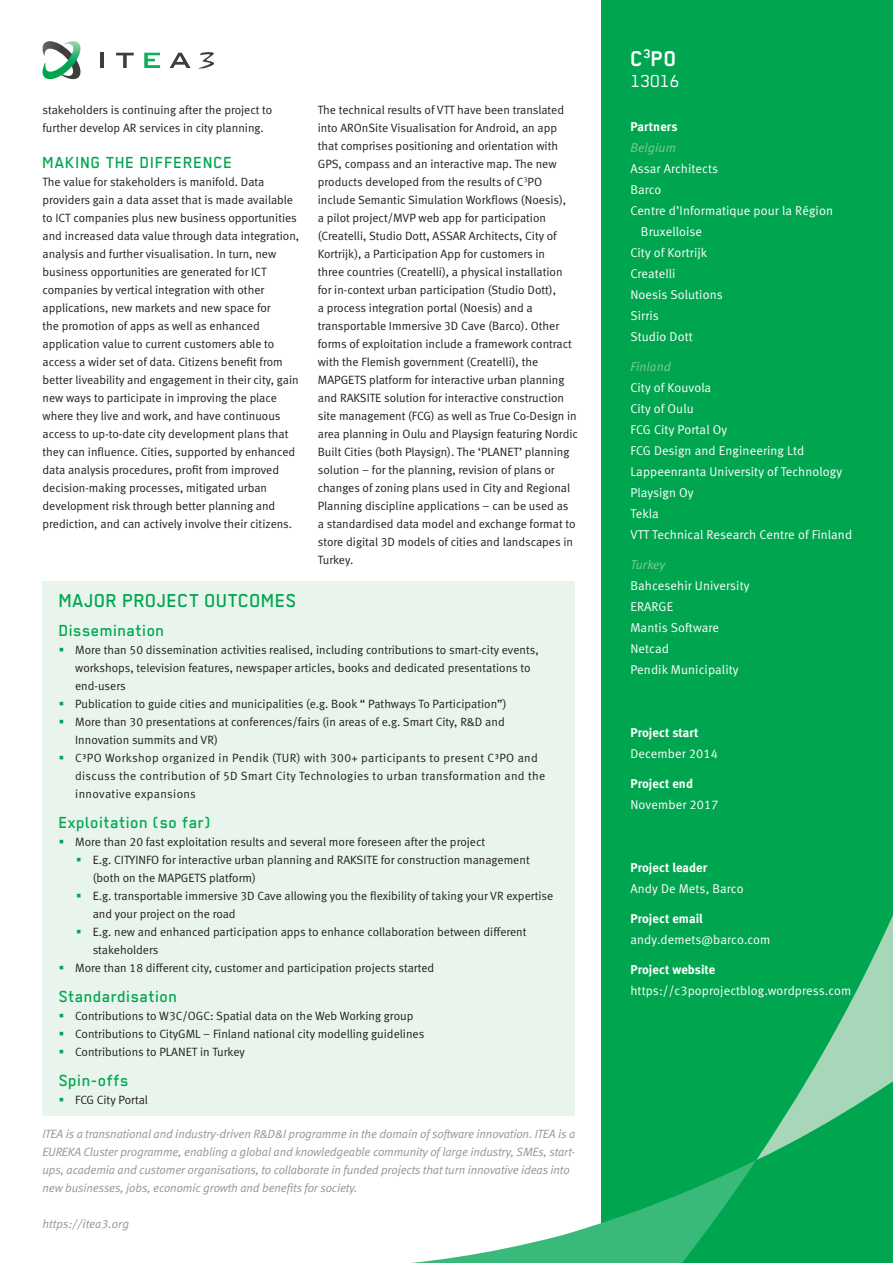
<style>
.page{position:relative;width:893px;height:1263px;background:#fff}
.page>*{position:absolute;margin:0;border:0;box-sizing:border-box;transform-origin:0 0}
.body{font:700 24px "Regular";color:#fff}
.header-1{font:500 21px "Regular";letter-spacing:.01em;color:#00a54f}
.body-2{font:19.5px "Regular";letter-spacing:.01em;color:#fff}
.header-1-2{font:500 18px "Regular";letter-spacing:.03em;color:#00a54f}
.body-3{font:12.75px/21px "Meta Normal LF";letter-spacing:.01em;color:#fff}
.body-4{font:12.75px/21px "Meta Bold LF";letter-spacing:.01em;color:#fff}
.body-5{font:italic 12.75px "Meta Normal LF";letter-spacing:.01em;color:#80ca9c}
.body-6{font:12px/18px "Meta Normal LF";color:#231f20}
.body-7{font:italic 12px/18px "Meta Normal LF";letter-spacing:-.01em;color:#939598}
.body-8{font:12px/18px "Meta Normal LF";letter-spacing:.03em;color:#231f20}
.s1{font-family:"Meta Normal LF";font-style:italic;color:#80ca9c}
</style>
<div class="page">
<div style="left:602px;top:0;width:291px;height:1263px;background:#00a54f"></div>
<svg style="left:756px;top:915px;width:137px;height:245px"></svg>
<svg style="left:411px;top:1160px;width:345px;height:103px"></svg>
<div style="left:43px;top:582px;width:532px;height:534px;background:#e9f5ec"></div>
<svg style="left:42px;top:41px;width:39px;height:39px"></svg>
<hr style="left:101px;top:53px;width:3px;height:15px;background:#3e3e3f">
<svg style="left:116px;top:53px;width:18px;height:15px"></svg>
<svg style="left:170px;top:53px;width:21px;height:15px"></svg>
<svg style="left:144px;top:53px;width:16px;height:15px"></svg>
<svg style="left:199px;top:52px;width:15px;height:17px"></svg>
<p class="body-6" style="left:43px;top:100px;width:231px">stakeholders is continuing after the project to further develop AR services in city planning.</p>
<p class="header-1-2" style="left:43px;top:152px;width:192px">MAKING THE DIFFERENCE</p>
<p class="body-6" style="left:43px;top:172px;width:258px">The value for stakeholders is manifold. Data providers gain a data asset that is made available to ICT companies plus new business opportunities and increased data value through data integration, analysis and further visualisation. In turn, new</p>
<p class="body-6" style="left:43px;top:262px;width:258px">business opportunities are generated for ICT companies by vertical integration with other applications, new markets and new space for<br>the promotion of apps as well as enhanced application value to current customers able to access a wider set of data. Citizens benefit from better liveability and engagement in their city, gain new ways to participate in improving the place where they live and work, and have continuous access to up-to-date city development plans that they can influence. Cities, supported by enhanced data analysis procedures, profit from improved decision-making processes, mitigated urban development risk through better planning and prediction, and can actively involve their citizens.</p>
<p class="header-1" style="left:59px;top:589px;width:240px">MAJOR PROJECT OUTCOMES</p>
<p class="body-6" style="left:318px;top:100px;width:262px">The technical results of VTT have been translated into AROnSite Visualisation for Android, an app that comprises positioning and orientation with GPS, compass and an interactive map. The new products developed from the results of C<sup>3</sup>PO include Semantic Simulation Workflows (Noesis),<br>a pilot project/MVP web app for participation (Createlli, Studio Dott, ASSAR Architects, City of Kortrijk), a Participation App for customers in<br>three countries (Createlli), a physical installation for in-context urban participation (Studio Dott),<br>a process integration portal (Noesis) and a transportable Immersive 3D Cave (Barco). Other forms of exploitation include a framework contract with the Flemish government (Createlli), the MAPGETS platform for interactive urban planning and RAKSITE solution for interactive construction site management (FCG) as well as True Co-Design in area planning in Oulu and Playsign featuring Nordic Built Cities (both Playsign). The ‘PLANET’ planning solution – for the planning, revision of plans or changes of zoning plans used in City and Regional Planning discipline applications – can be used as<br>a standardised data model and exchange format to store digital 3D models of cities and landscapes in Turkey.</p>
<p class="header-1-2" style="left:59px;top:621px;width:107px">Dissemination</p>
<p class="body-6" style="left:75px;top:641px;width:465px">More than 50 dissemination activities realised, including contributions to smart-city events, workshops, television features, newspaper articles, books and dedicated presentations to end-users</p>
<p class="body-6" style="left:75px;top:695px;width:433px">Publication to guide cities and municipalities (e.g. Book “ Pathways To Participation”)</p>
<p class="body-6" style="left:75px;top:713px;width:431px">More than 30 presentations at conferences/fairs (in areas of e.g. Smart City, R&amp;D and<br>Innovation summits and VR)</p>
<p class="body-8" style="left:75px;top:749px;width:472px">C³PO Workshop organized in Pendik (TUR) with 300+ participants to present C³PO and discuss the contribution of 5D Smart City Technologies to urban transformation and the innovative expansions</p>
<p class="header-1-2" style="left:59px;top:813px;width:154px">Exploitation (so far)</p>
<p class="body-6" style="left:75px;top:833px;width:412px">More than 20 fast exploitation results and several more foreseen after the project</p>
<p class="body-6" style="left:93px;top:851px;width:438px">E.g. CITYINFO for interactive urban planning and RAKSITE for construction management (both on the MAPGETS platform)</p>
<p class="body-6" style="left:93px;top:887px;width:462px">E.g. transportable immersive 3D Cave allowing you the flexibility of taking your VR expertise and your project on the road</p>
<p class="body-6" style="left:93px;top:923px;width:435px">E.g. new and enhanced participation apps to enhance collaboration between different stakeholders</p>
<p class="body-6" style="left:75px;top:959px;width:361px">More than 18 different city, customer and participation projects started</p>
<p class="header-1-2" style="left:59px;top:987px;width:120px">Standardisation</p>
<p class="body-6" style="left:75px;top:1007px;width:340px">Contributions to W3C/OGC: Spatial data on the Web Working group</p>
<p class="body-6" style="left:75px;top:1025px;width:351px">Contributions to CityGML – Finland national city modelling guidelines</p>
<p class="body-6" style="left:75px;top:1043px;width:171px">Contributions to PLANET in Turkey</p>
<p class="header-1-2" style="left:59px;top:1071px;width:71px">Spin-offs</p>
<p class="body-6" style="left:75px;top:1091px;width:74px">FCG City Portal</p>
<p class="body-7" style="left:43px;top:1125px;width:534px">ITEA is a transnational and industry-driven R&amp;D&amp;I programme in the domain of software innovation. ITEA is a EUREKA Cluster programme, enabling a global and knowledgeable community of large industry, SMEs, start&shy;ups, academia and customer organisations, to collaborate in funded projects that turn innovative ideas into new businesses, jobs, economic growth and benefits for society.</p>
<p class="body-7" style="left:43px;top:1215px;width:88px">https://itea3.org</p>
<p class="body" style="left:630px;top:45px;width:48px">C<sup>3</sup>PO</p>
<p class="body-2" style="left:630px;top:70px;width:50px">13016</p>
<p class="body-4" style="left:630px;top:116px;width:49px">Partners<br><span class="s1">Belgium</span></p>
<p class="body-3" style="left:630px;top:158px;width:89px">Assar Architects</p>
<p class="body-3" style="left:630px;top:179px;width:33px">Barco</p>
<p class="body-3" style="left:641px;top:200px;width:194px;text-indent:-10px">Centre d’Informatique pour la Région<br>Bruxelloise</p>
<p class="body-3" style="left:630px;top:242px;width:78px">City of Kortrijk</p>
<p class="body-3" style="left:630px;top:263px;width:47px">Createlli</p>
<p class="body-3" style="left:630px;top:284px;width:94px">Noesis Solutions</p>
<p class="body-3" style="left:630px;top:305px;width:30px">Sirris</p>
<p class="body-3" style="left:630px;top:326px;width:64px">Studio Dott</p>
<p class="body-5" style="left:630px;top:359px;width:42px">Finland</p>
<p class="body-3" style="left:630px;top:377px;width:82px">City of Kouvola</p>
<p class="body-3" style="left:630px;top:398px;width:65px">City of Oulu</p>
<p class="body-3" style="left:630px;top:419px;width:98px">FCG City Portal Oy</p>
<p class="body-3" style="left:630px;top:440px;width:175px">FCG Design and Engineering Ltd</p>
<p class="body-3" style="left:630px;top:461px;width:213px">Lappeenranta University of Technology</p>
<p class="body-3" style="left:630px;top:482px;width:65px">Playsign Oy</p>
<p class="body-3" style="left:630px;top:503px;width:30px">Tekla</p>
<p class="body-3" style="left:630px;top:524px;width:223px">VTT Technical Research Centre of Finland</p>
<p class="body-5" style="left:630px;top:557px;width:36px">Turkey</p>
<p class="body-3" style="left:630px;top:575px;width:121px">Bahcesehir University</p>
<p class="body-3" style="left:630px;top:596px;width:44px">ERARGE</p>
<p class="body-3" style="left:630px;top:617px;width:90px">Mantis Software</p>
<p class="body-3" style="left:630px;top:638px;width:40px">Netcad</p>
<p class="body-3" style="left:630px;top:659px;width:110px">Pendik Municipality</p>
<p class="body-4" style="left:630px;top:722px;width:70px">Project start</p>
<p class="body-3" style="left:630px;top:743px;width:89px">December 2014</p>
<p class="body-4" style="left:630px;top:773px;width:64px">Project end</p>
<p class="body-3" style="left:630px;top:794px;width:90px">November 2017</p>
<p class="body-4" style="left:630px;top:857px;width:78px">Project leader</p>
<p class="body-3" style="left:630px;top:878px;width:115px">Andy De Mets, Barco</p>
<p class="body-4" style="left:630px;top:908px;width:74px">Project email</p>
<p class="body-3" style="left:630px;top:929px;width:142px">andy.demets@barco.com</p>
<p class="body-4" style="left:630px;top:959px;width:86px">Project website</p>
<p class="body-3" style="left:630px;top:980px;width:223px">https://c3poprojectblog.wordpress.com</p>
</div>
